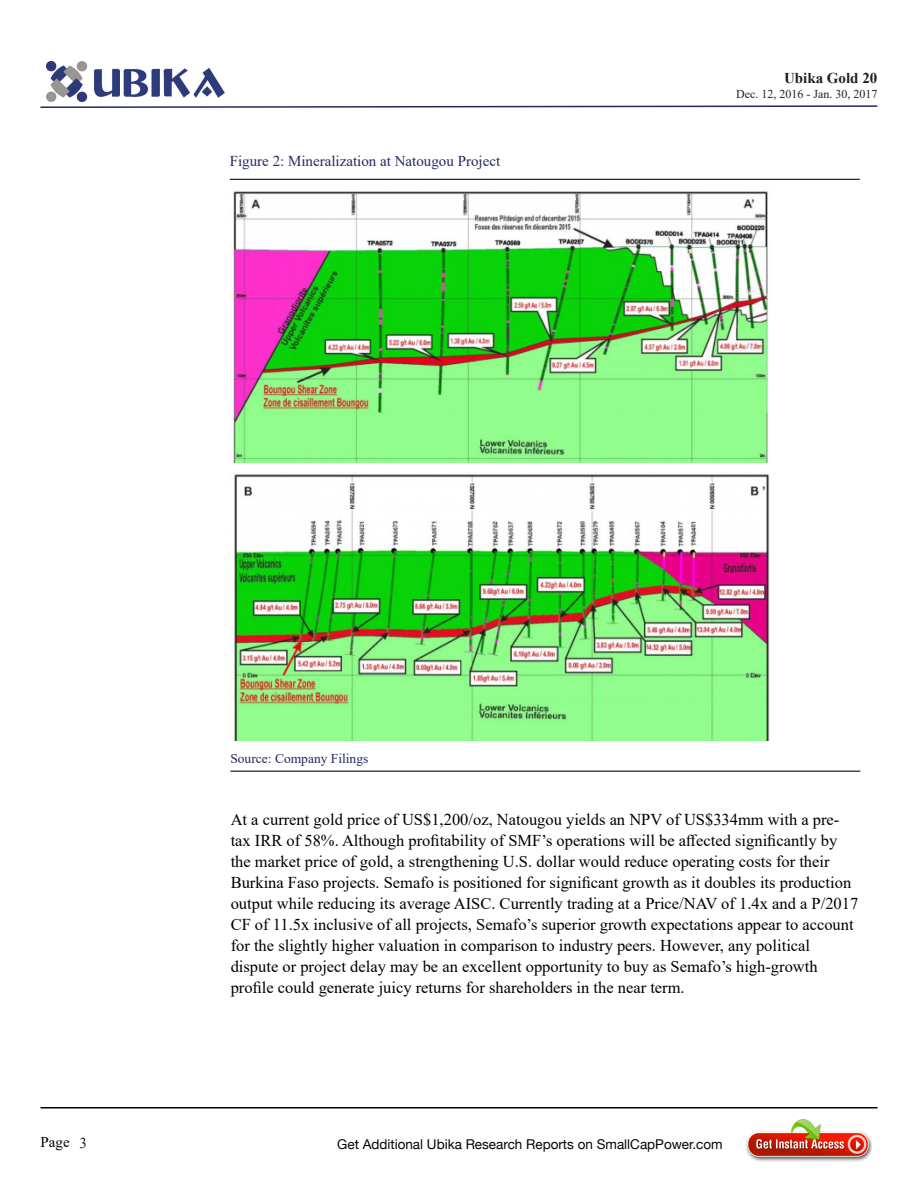
<style>
.page{position:relative;width:918px;height:1188px;background:#fff}
.page>*{position:absolute;margin:0;border:0;box-sizing:border-box;transform-origin:0 0}
.Body_text{font:16.5px/21px "Times New Roman";color:#000}
.Body_text-2{font:15px "Times New Roman";color:#242860}
.t1{font:700 15px "Times New Roman";color:#231f20}
.t2{font:15px "Times New Roman";color:#000}
.t3{font:13.5px "Helvetica Neue";color:#040503}
.Body_text-3{font:13.5px "Times New Roman";color:#242860}
.t4{font:12px "Times New Roman";color:#231f20}
.s1{color:#231f20}
</style>
<div class="page">
<img style="left:47px;top:61px;width:178px;height:41px">
<svg style="left:40px;top:105px;width:838px;height:3px"></svg>
<hr style="left:40px;top:1107px;width:838px;height:1px;background:#000">
<img style="left:746px;top:1120px;width:126px;height:42px">
<hr style="left:230px;top:179px;width:630px;height:1px;background:#000">
<hr style="left:230px;top:771px;width:630px;height:1px;background:#000">
<img style="left:233px;top:191px;width:535px;height:271px">
<img style="left:234px;top:474px;width:536px;height:266px">
<p class="Body_text-2" style="left:230px;top:150px;width:272px">Figure 2: Mineralization at Natougou Project</p>
<p class="Body_text-3" style="left:230px;top:749px;width:140px">Source: Company Filings</p>
<p class="t1" style="left:784px;top:68px;width:95px">Ubika Gold 20</p>
<p class="t4" style="left:736px;top:85px;width:143px">Dec. 12, 2016 - Jan. 30, 2017</p>
<p class="Body_text" style="left:231px;top:809px;width:629px">At a current gold price of US$1,200/oz, Natougou yields an NPV of US$334mm with a pre&shy;tax IRR of 58%. Although profitability of SMF’s operations will be affected significantly by the market price of gold, a strengthening U.S. dollar would reduce operating costs for their Burkina Faso projects. Semafo is positioned for significant growth as it doubles its production output while reducing its average AISC. Currently trading at a Price/NAV of 1.4x and a P/2017<br>CF of 11.5x inclusive of all projects, Semafo’s superior growth expectations appear to account for the slightly higher valuation in comparison to industry peers. However, any political dispute or project delay may be an excellent opportunity to buy as Semafo’s high-growth profile could generate juicy returns for shareholders in the near term.</p>
<p class="t2" style="left:40px;top:1132px;width:48px">Page <span class="s1">3</span></p>
<p class="t3" style="left:337px;top:1136px;width:387px">Get Additional Ubika Research Reports on SmallCapPower.com</p>
</div>
